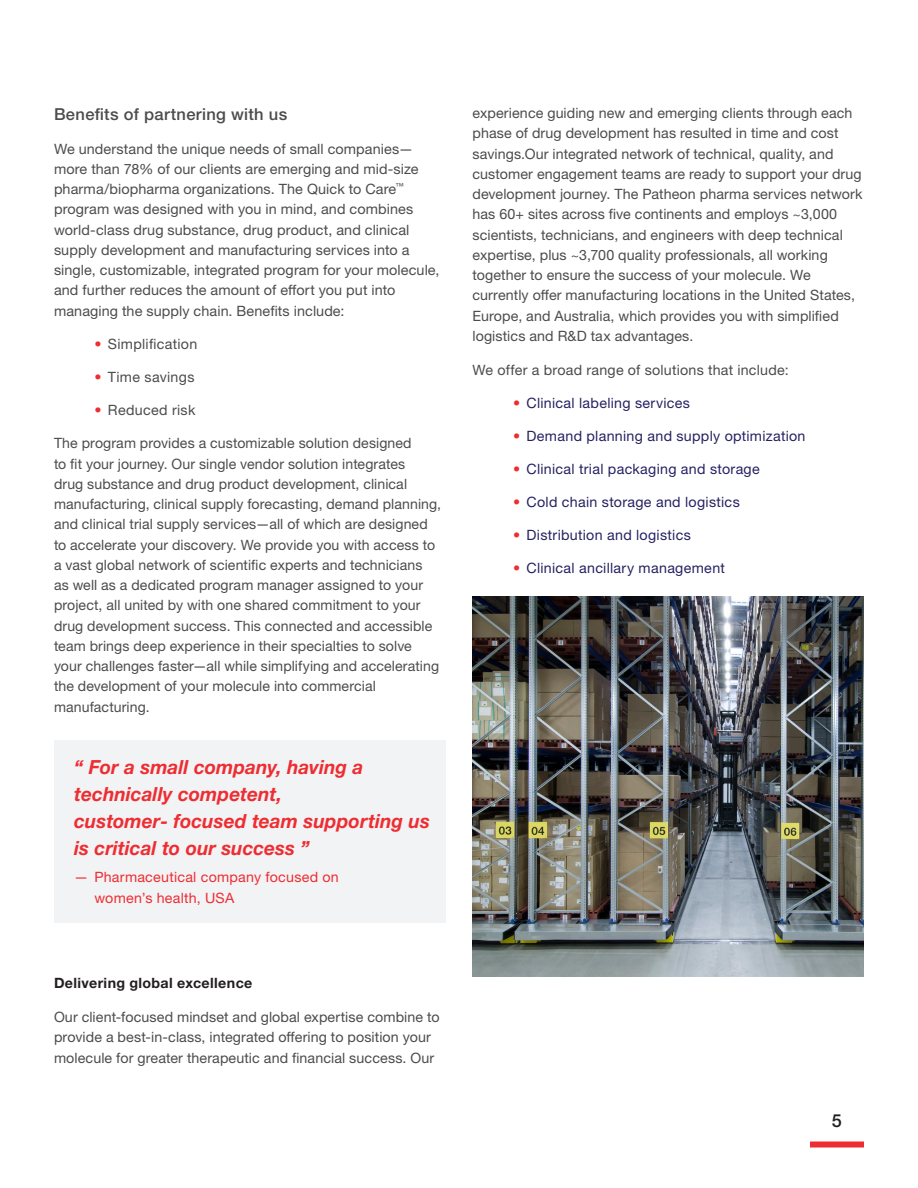
<style>
.page{position:relative;width:918px;height:1188px;background:#fff}
.page>*{position:absolute;margin:0;border:0;box-sizing:border-box;transform-origin:0 0}
.PATH_Broch_Body{font:italic 700 19.5px/27px "Helvetica Neue LTW1 G";letter-spacing:.005em;color:#ee2d33}
.t1{font:500 18px "Helvetica Neue LTW1 G";color:#231f20}
.PATH_Broch_Body_Bullets_1{font:500 16.5px "Helvetica Neue LTW1 G";letter-spacing:.02em;color:#4b4c4d}
.PATH_Broch_Subhead_2{font:14.25px/20.2px "Helvetica Neue LTW1 G";letter-spacing:.005em;color:#4b4c4d}
.PATH_Broch_Body_Bullets_1-2{font:14.25px/20.2px "Helvetica Neue LTW1 G";letter-spacing:.005em;color:#4b4c4d}
.PATH_Broch_Body_Bullets_1-3{font:14.25px "Helvetica Neue LTW1 G";letter-spacing:.02em;color:#262262}
.PATH_Broch_Body-2{font:14.25px/20.2px "Helvetica Neue LTW1 G";letter-spacing:.015em;color:#ee2d33}
.PATH_Broch_Body-3{font:14.25px "Helvetica Neue LT Std";letter-spacing:.015em;color:#4b4c4d}
.PATH_Broch_Subhead_2-2{font:700 14.25px "Helvetica Neue LTW1 G";letter-spacing:.025em;color:#231f20}
.PATH_Broch_Body_Bullets_1-4{font:14.25px "Helvetica Neue LTW1 G";letter-spacing:.025em;color:#4b4c4d}
.s1{color:#ee2d33}
</style>
<div class="page">
<div style="left:810px;top:1142px;width:54px;height:6px;background:#ee2d33"></div>
<div style="left:54px;top:740px;width:392px;height:183px;background:#f2f3f4"></div>
<img style="left:472px;top:596px;width:392px;height:380px">
<p class="PATH_Broch_Body_Bullets_1" style="left:54px;top:104px;width:235px">Benefits of partnering with us</p>
<p class="PATH_Broch_Body_Bullets_1-2" style="left:54px;top:138px;width:387px">We understand the unique needs of small companies— more than 78% of our clients are emerging and mid-size pharma/biopharma organizations. The Quick to Care<sup>™ </sup>program was designed with you in mind, and combines world-class drug substance, drug product, and clinical supply development and manufacturing services into a single, customizable, integrated program for your molecule, and further reduces the amount of effort you put into managing the supply chain. Benefits include:</p>
<p class="PATH_Broch_Body_Bullets_1-2" style="left:94px;top:333px;width:104px"><span class="s1">•</span> Simplification</p>
<p class="PATH_Broch_Body_Bullets_1-2" style="left:94px;top:366px;width:101px"><span class="s1">•</span> Time savings</p>
<p class="PATH_Broch_Body_Bullets_1-4" style="left:94px;top:401px;width:102px"><span class="s1">•</span> Reduced risk</p>
<p class="PATH_Broch_Subhead_2" style="left:54px;top:433px;width:389px">The program provides a customizable solution designed<br>to fit your journey. Our single vendor solution integrates<br>drug substance and drug product development, clinical manufacturing, clinical supply forecasting, demand planning, and clinical trial supply services—all of which are designed to accelerate your discovery. We provide you with access to a vast global network of scientific experts and technicians<br>as well as a dedicated program manager assigned to your project, all united by with one shared commitment to your drug development success. This connected and accessible team brings deep experience in their specialties to solve your challenges faster—all while simplifying and accelerating the development of your molecule into commercial manufacturing.</p>
<p class="PATH_Broch_Body" style="left:74px;top:754px;width:357px">“ For a small company, having a technically competent,<br>customer- focused team supporting us is critical to our success ”</p>
<p class="PATH_Broch_Body-2" style="left:94px;top:867px;width:246px;text-indent:-20px">— Pharmaceutical company focused on women’s health, USA</p>
<p class="PATH_Broch_Subhead_2-2" style="left:54px;top:974px;width:200px">Delivering global excellence</p>
<p class="PATH_Broch_Subhead_2" style="left:54px;top:1007px;width:387px">Our client-focused mindset and global expertise combine to provide a best-in-class, integrated offering to position your molecule for greater therapeutic and financial success. Our</p>
<p class="PATH_Broch_Subhead_2" style="left:472px;top:103px;width:391px">experience guiding new and emerging clients through each phase of drug development has resulted in time and cost savings.Our integrated network of technical, quality, and customer engagement teams are ready to support your drug development journey. The Patheon pharma services network has 60+ sites across five continents and employs ~3,000 scientists, technicians, and engineers with deep technical expertise, plus ~3,700 quality professionals, all working together to ensure the success of your molecule. We currently offer manufacturing locations in the United States, Europe, and Australia, which provides you with simplified logistics and R&amp;D tax advantages.</p>
<p class="PATH_Broch_Body-3" style="left:472px;top:361px;width:318px">We offer a broad range of solutions that include:</p>
<p class="PATH_Broch_Body_Bullets_1-3" style="left:513px;top:394px;width:179px"><span class="s1">•</span> Clinical labeling services</p>
<p class="PATH_Broch_Body_Bullets_1-3" style="left:513px;top:427px;width:294px"><span class="s1">•</span> Demand planning and supply optimization</p>
<p class="PATH_Broch_Body_Bullets_1-3" style="left:513px;top:460px;width:248px"><span class="s1">•</span> Clinical trial packaging and storage</p>
<p class="PATH_Broch_Body_Bullets_1-3" style="left:513px;top:493px;width:228px"><span class="s1">•</span> Cold chain storage and logistics</p>
<p class="PATH_Broch_Body_Bullets_1-3" style="left:513px;top:526px;width:179px"><span class="s1">•</span> Distribution and logistics</p>
<p class="PATH_Broch_Body_Bullets_1-3" style="left:513px;top:559px;width:214px"><span class="s1">•</span> Clinical ancillary management</p>
<p class="t1" style="left:832px;top:1109px;width:12px">5</p>
</div>
